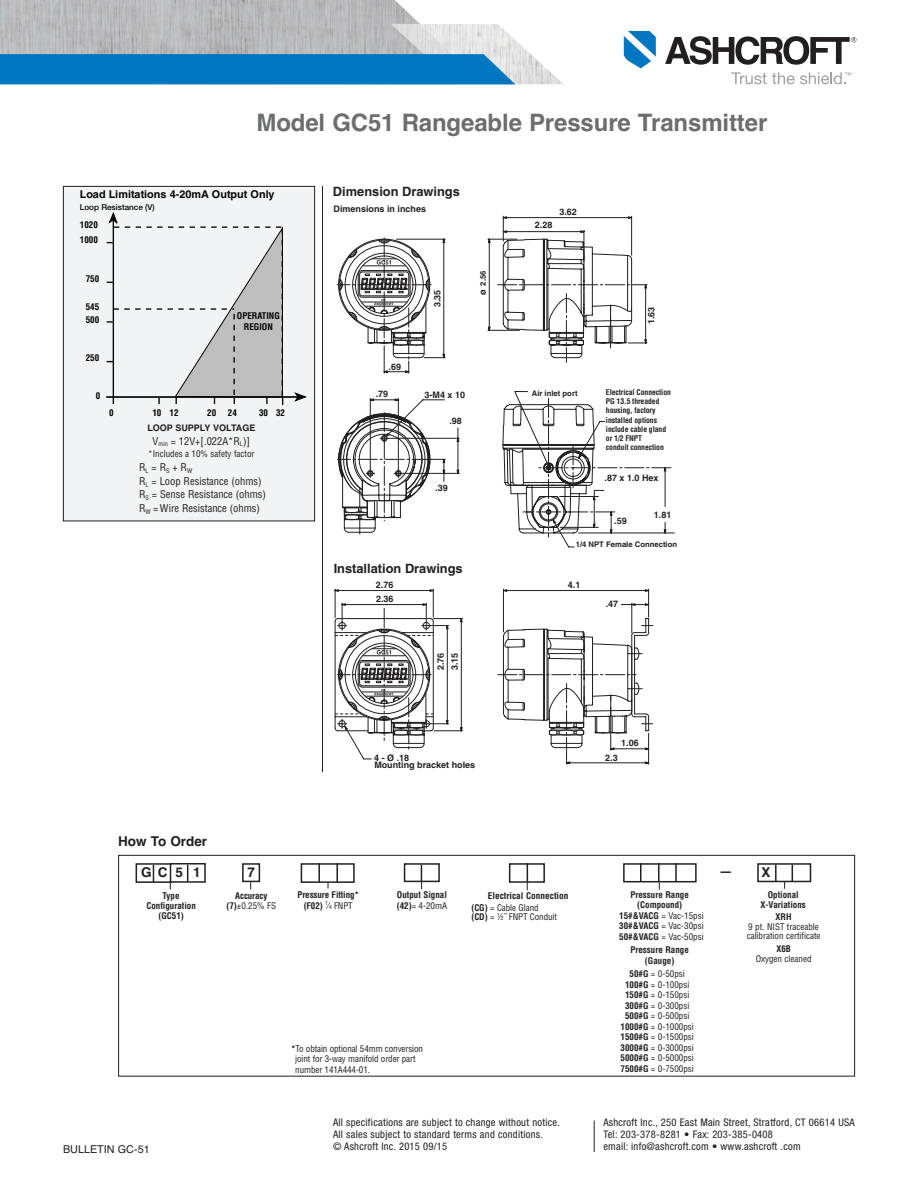
<style>
.page{position:relative;width:918px;height:1188px;background:#fff}
.page>*{position:absolute;margin:0;border:0;box-sizing:border-box;transform-origin:0 0}
.t1{font:700 24px "Helvetica";letter-spacing:-.005em;color:#6c6d70}
.t2{font:700 13.5px "Helvetica";color:#231f20}
.t3{font:700 12.9px "Helvetica";color:#231f20}
.t4{font:700 10.8px "Helvetica";color:#040503}
.t5{font:10.8px "Helvetica";color:#231f20}
.t6{font:condensed 10.5px/12px "Helvetica Neue";letter-spacing:.025em;color:#231f20}
.t7{font:condensed 10.5px/13.5px "Helvetica";color:#231f20}
.t8{font:condensed 9px/10.5px "Helvetica";color:#231f20}
.t9{font:700 condensed 9px/10.5px "Helvetica";color:#231f20;text-align:center}
.t10{font:700 9px/14px "Helvetica";color:#231f20}
.t11{font:700 condensed 9px/10.8px "Helvetica";color:#040503;text-align:center}
.t12{font:500 8.1px "Helvetica Neue";color:#040503}
.t13{font:700 condensed 7.65px/9.3px "Helvetica";letter-spacing:-.01em;color:#231f20}
.t14{font:700 7.65px "Helvetica";color:#231f20}
.t15{font:3.9px "Helvetica";color:#231f20}
.s1{font-size:6.3px}
.s2{font-weight:400}
.s3{font-weight:400;font-size:5.4px}
.s4{font-weight:700}
.s5{font-size:5.4px}
</style>
<div class="page">
<hr style="left:12px;top:84px;width:445px;height:1px;background:#ceced0">
<img style="left:0;top:0;width:420px;height:24px">
<svg style="left:624px;top:31px;width:32px;height:37px"></svg>
<svg style="left:665px;top:36px;width:191px;height:29px"></svg>
<svg style="left:731px;top:72px;width:120px;height:12px"></svg>
<svg style="left:0;top:24px;width:563px;height:60px;background:#70a5c6"></svg>
<div style="left:118px;top:855px;width:737px;height:222px;border:1px solid #231f20"></div>
<div style="left:301px;top:863px;width:54px;height:20px;border:2px solid #231f20"></div>
<div style="left:136px;top:863px;width:36px;height:20px;border:2px solid #231f20"></div>
<div style="left:404px;top:863px;width:36px;height:19px;border:2px solid #231f20"></div>
<div style="left:509px;top:863px;width:36px;height:20px;border:2px solid #231f20"></div>
<div style="left:623px;top:863px;width:74px;height:19px;border:2px solid #231f20"></div>
<svg style="left:318px;top:863px;width:2px;height:19px"></svg>
<svg style="left:153px;top:865px;width:1px;height:17px"></svg>
<div style="left:170px;top:863px;width:36px;height:20px;border:2px solid #231f20"></div>
<svg style="left:187px;top:865px;width:1px;height:17px"></svg>
<svg style="left:336px;top:863px;width:2px;height:19px"></svg>
<svg style="left:640px;top:863px;width:2px;height:19px"></svg>
<svg style="left:675px;top:863px;width:2px;height:19px"></svg>
<div style="left:757px;top:863px;width:54px;height:19px;border:2px solid #231f20"></div>
<svg style="left:775px;top:864px;width:2px;height:18px"></svg>
<svg style="left:792px;top:864px;width:1px;height:18px"></svg>
<svg style="left:421px;top:865px;width:1px;height:24px"></svg>
<div style="left:242px;top:863px;width:18px;height:19px;border:2px solid #231f20"></div>
<svg style="left:527px;top:863px;width:1px;height:27px"></svg>
<svg style="left:658px;top:863px;width:2px;height:27px"></svg>
<svg style="left:337px;top:398px;width:338px;height:150px"></svg>
<svg style="left:388px;top:362px;width:244px;height:139px"></svg>
<svg style="left:487px;top:216px;width:160px;height:146px"></svg>
<svg style="left:498px;top:589px;width:155px;height:176px"></svg>
<svg style="left:337px;top:238px;width:109px;height:136px"></svg>
<svg style="left:335px;top:589px;width:128px;height:171px"></svg>
<div style="left:63px;top:186px;width:252px;height:335px;background:#f2f3f4"></div>
<hr style="left:106px;top:396px;width:194px;height:2px;background:#040503">
<svg style="left:294px;top:392px;width:13px;height:10px"></svg>
<svg style="left:107px;top:212px;width:176px;height:193px"></svg>
<div style="left:63px;top:186px;width:252px;height:335px;border:1px solid #231f20"></div>
<hr style="left:322px;top:186px;width:1px;height:586px;background:#231f20">
<hr style="left:594px;top:1120px;width:1px;height:32px;background:#231f20">
<h1 class="t1" style="left:256px;top:108px;width:512px">Model GC51 Rangeable Pressure Transmitter</h1>
<p class="t4" style="left:80px;top:191px;width:196px">Load Limitations 4-20mA Output Only</p>
<p class="t12" style="left:80px;top:204px;width:77px">Loop Resistance (V)</p>
<p class="t11" style="left:80px;top:220px;width:20px">1020</p>
<p class="t11" style="left:80px;top:235px;width:20px">1000</p>
<p class="t11" style="left:86px;top:274px;width:15px">750</p>
<p class="t11" style="left:86px;top:314px;width:15px">500</p>
<p class="t11" style="left:86px;top:353px;width:15px">250</p>
<p class="t11" style="left:96px;top:390px;width:6px">0</p>
<p class="t11" style="left:86px;top:301px;width:15px">545</p>
<p class="t11" style="left:237px;top:311px;width:45px">OPERATING<br>REGION</p>
<p class="t11" style="left:109px;top:407px;width:6px">0</p>
<p class="t11" style="left:152px;top:407px;width:11px">10</p>
<p class="t11" style="left:207px;top:407px;width:11px">20</p>
<p class="t11" style="left:276px;top:407px;width:11px">32</p>
<p class="t11" style="left:170px;top:407px;width:11px">12</p>
<p class="t11" style="left:228px;top:407px;width:11px">24</p>
<p class="t11" style="left:259px;top:407px;width:11px">30</p>
<p class="t10" style="left:147px;top:421px;width:110px">LOOP SUPPLY VOLTAGE</p>
<p class="t7" style="left:153px;top:435px;width:99px">V<span class="s1">min</span> = 12V+[.022A*R<span class="s1">L</span>)]</p>
<p class="t8" style="left:148px;top:449px;width:108px">*Includes a 10% safety factor</p>
<p class="t7" style="left:139px;top:461px;width:129px">R<sub>L</sub> =R<sub>S</sub> +R<sub>W<br></sub>R<sub>L</sub> = Loop Resistance (ohms)<br>R<sub>S</sub> = Sense Resistance (ohms)<br>R<sub>W</sub> = Wire Resistance (ohms)</p>
<h3 class="t3" style="left:333px;top:187px;width:128px">Dimension Drawings</h3>
<p class="t10" style="left:334px;top:203px;width:94px">Dimensions in inches</p>
<p class="t15" style="left:381px;top:298px;width:6px">psi</p>
<p class="t10" style="left:389px;top:361px;width:14px">.69</p>
<p class="t10" style="left:376px;top:388px;width:14px">.79</p>
<p class="t10" style="left:431px;top:307px;width:19px;rotate:-90deg">3.35</p>
<p class="t14" style="left:480px;top:286px;width:16px;rotate:-90deg">25. 6</p>
<p class="t10" style="left:477px;top:295px;width:7px;rotate:-90deg">ø</p>
<p class="t10" style="left:425px;top:388px;width:42px">3-M4 x 10</p>
<p class="t10" style="left:449px;top:415px;width:14px">.98</p>
<p class="t10" style="left:435px;top:482px;width:14px">.39</p>
<h3 class="t3" style="left:334px;top:563px;width:131px">Installation Drawings</h3>
<p class="t10" style="left:376px;top:579px;width:19px">2.76<br>2.36</p>
<p class="t15" style="left:381px;top:688px;width:6px">psi</p>
<p class="t10" style="left:435px;top:670px;width:19px;rotate:-90deg">2.76<br>3.15</p>
<p class="t10" style="left:374px;top:751px;width:36px">4-Ø.18</p>
<p class="t10" style="left:374px;top:759px;width:102px">Mounting bracket holes</p>
<p class="t10" style="left:559px;top:206px;width:19px">3.62</p>
<p class="t10" style="left:535px;top:219px;width:19px">2.28</p>
<p class="t14" style="left:532px;top:390px;width:47px">Air inlet port</p>
<p class="t10" style="left:645px;top:324px;width:19px;rotate:-90deg">1.63</p>
<p class="t13" style="left:606px;top:388px;width:67px">Electrical Connection<br>PG 13.5 threaded housing, factory installed options include cable gland or 1/2 FNPT<br>conduit connection</p>
<p class="t10" style="left:605px;top:472px;width:55px">.87 x 1.0 Hex</p>
<p class="t10" style="left:614px;top:515px;width:14px">.59</p>
<p class="t10" style="left:654px;top:508px;width:19px">1.81</p>
<p class="t14" style="left:576px;top:542px;width:103px">1/4 NPT Female Connection</p>
<p class="t10" style="left:568px;top:578px;width:14px">4.1</p>
<p class="t10" style="left:606px;top:598px;width:14px">.47</p>
<p class="t10" style="left:621px;top:736px;width:19px">1.06</p>
<p class="t10" style="left:605px;top:752px;width:14px">2.3</p>
<h2 class="t2" style="left:118px;top:833px;width:91px">How To Order</h2>
<h2 class="t2" style="left:141px;top:865px;width:61px">GC5 1</h2>
<h2 class="t2" style="left:247px;top:865px;width:9px">7</h2>
<h2 class="t2" style="left:762px;top:865px;width:11px">X</h2>
<p class="t9" style="left:146px;top:891px;width:51px;line-height:9.8px">Type<br>Configuration (GC51)</p>
<p class="t9" style="left:297px;top:890px;width:63px">Pressure Fitting* (F02) <sup>1</sup><span class="s2">⁄</span><span class="s3">4</span> <span class="s2">FNPT</span></p>
<h2 class="t2" style="left:719px;top:863px;width:15px">—</h2>
<p class="t9" style="left:761px;top:890px;width:47px;line-height:9.8px">Optional<br>X-Variations</p>
<p class="t9" style="left:619px;top:890px;width:86px">Pressure Range (Compound)<br>15#&amp;VACG <span class="s2">= Vac-15psi<br></span>30#&amp;VACG <span class="s2">= Vac-30psi<br></span>50#&amp;VACG <span class="s2">= Vac-50psi</span></p>
<p class="t9" style="left:630px;top:945px;width:60px">Pressure Range (Gauge)</p>
<p class="t8" style="left:621px;top:969px;width:75px;text-align:center"><span class="s4">50#G</span> = 0-50psi<br><span class="s4">100#G</span> = 0-100psi<br><span class="s4">150#G</span> = 0-150psi<br><span class="s4">300#G</span> = 0-300psi<br><span class="s4">500#G</span> = 0-500psi<br><span class="s4">1000#G</span> = 0-1000psi<br><span class="s4">1500#G</span> = 0-1500psi<br><span class="s4">3000#G</span> = 0-3000psi<br><span class="s4">5000#G</span> = 0-5000psi<br><span class="s4">7500#G</span> = 0-7500psi</p>
<p class="t9" style="left:397px;top:890px;width:52px;text-align:left">Output Signal (42)<span class="s2">= 4-20mA</span></p>
<p class="t9" style="left:235px;top:891px;width:34px">Accuracy</p>
<p class="t9" style="left:488px;top:890px;width:82px">Electrical Connection</p>
<p class="t8" style="left:226px;top:901px;width:51px"><span class="s4">(7)</span>±0.25% FS</p>
<p class="t8" style="left:471px;top:903px;width:87px;line-height:9.8px"><span class="s4">(CG)</span> = Cable Gland <span class="s4">(CD)</span> = <sup>1</sup>⁄<span class="s5">2</span>˝ FNPT Conduit</p>
<p class="t9" style="left:776px;top:912px;width:18px">XRH</p>
<p class="t8" style="left:747px;top:922px;width:75px;line-height:9.8px">9 pt. NIST traceable calibration certificate</p>
<p class="t9" style="left:776px;top:944px;width:16px">X6B</p>
<p class="t8" style="left:756px;top:954px;width:57px">Oxygen cleaned</p>
<p class="t8" style="left:295px;top:1043px;width:129px;text-indent:-4px"><span class="s4">*</span>To obtain optional 54mm conversion joint for 3-way manifold order part number 141A444-01.</p>
<p class="t6" style="left:333px;top:1117px;width:228px">All specifications are subject to change without notice.<br>All sales subject to standard terms and conditions.</p>
<p class="t5" style="left:63px;top:1143px;width:88px">BULLETIN GC-51</p>
<p class="t6" style="left:333px;top:1141px;width:116px">© Ashcroft Inc. 2015 09/15</p>
<p class="t6" style="left:603px;top:1117px;width:253px">Ashcroft Inc., 250 East Main Street, Stratford, CT 06614 USA<br>Tel: 203-378-8281 • Fax: 203-385-0408<br>email: info@ashcroft.com • www.ashcroft .com</p>
</div>
